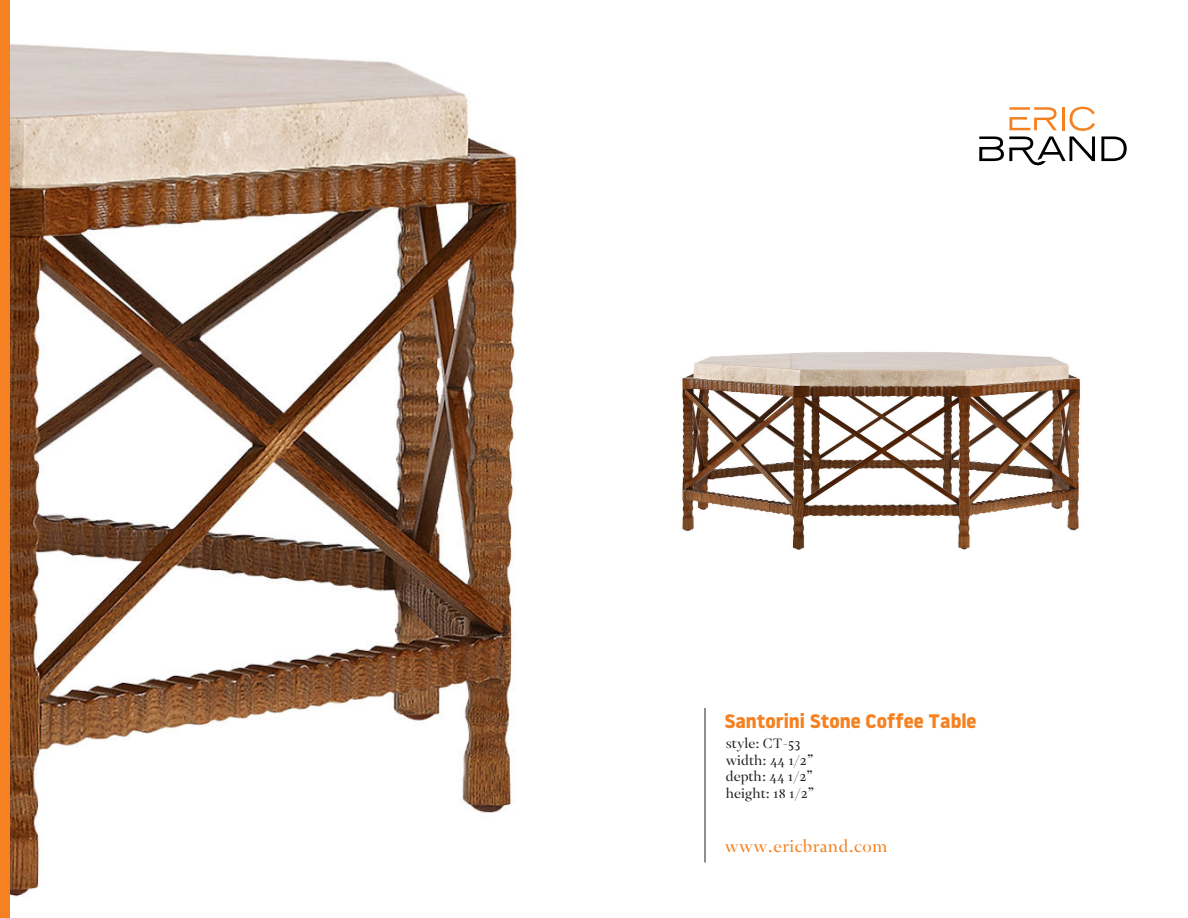
<style>
.page{position:relative;width:1188px;height:918px;background:#fff}
.page>*{position:absolute;margin:0;border:0;box-sizing:border-box;transform-origin:0 0}
.t1{font:700 19.5px "Noway";color:#f58121}
.t2{font:16.5px "Novela Display";letter-spacing:.025em;color:#f58122}
.t3{font:13.5px/16.5px "Novela Display";color:#231f20}
</style>
<div class="page">
<img style="left:769px;top:352px;width:311px;height:198px">
<img style="left:9px;top:0;width:760px;height:918px">
<svg style="left:979px;top:107px;width:116px;height:59px"></svg>
<svg style="left:1101px;top:136px;width:26px;height:25px"></svg>
<div style="left:0;top:0;width:9px;height:918px;background:#f58122"></div>
<hr style="left:705px;top:708px;width:1px;height:154px;background:#231f20">
<h1 class="t1" style="left:725px;top:709px;width:253px">Santorini Stone Coffee Table</h1>
<p class="t3" style="left:726px;top:736px;width:90px">style: CT-53 width: 44 1/2” depth: 44 1/2” height: 18 1/2”</p>
<p class="t2" style="left:725px;top:839px;width:164px">www.ericbrand.com</p>
</div>
